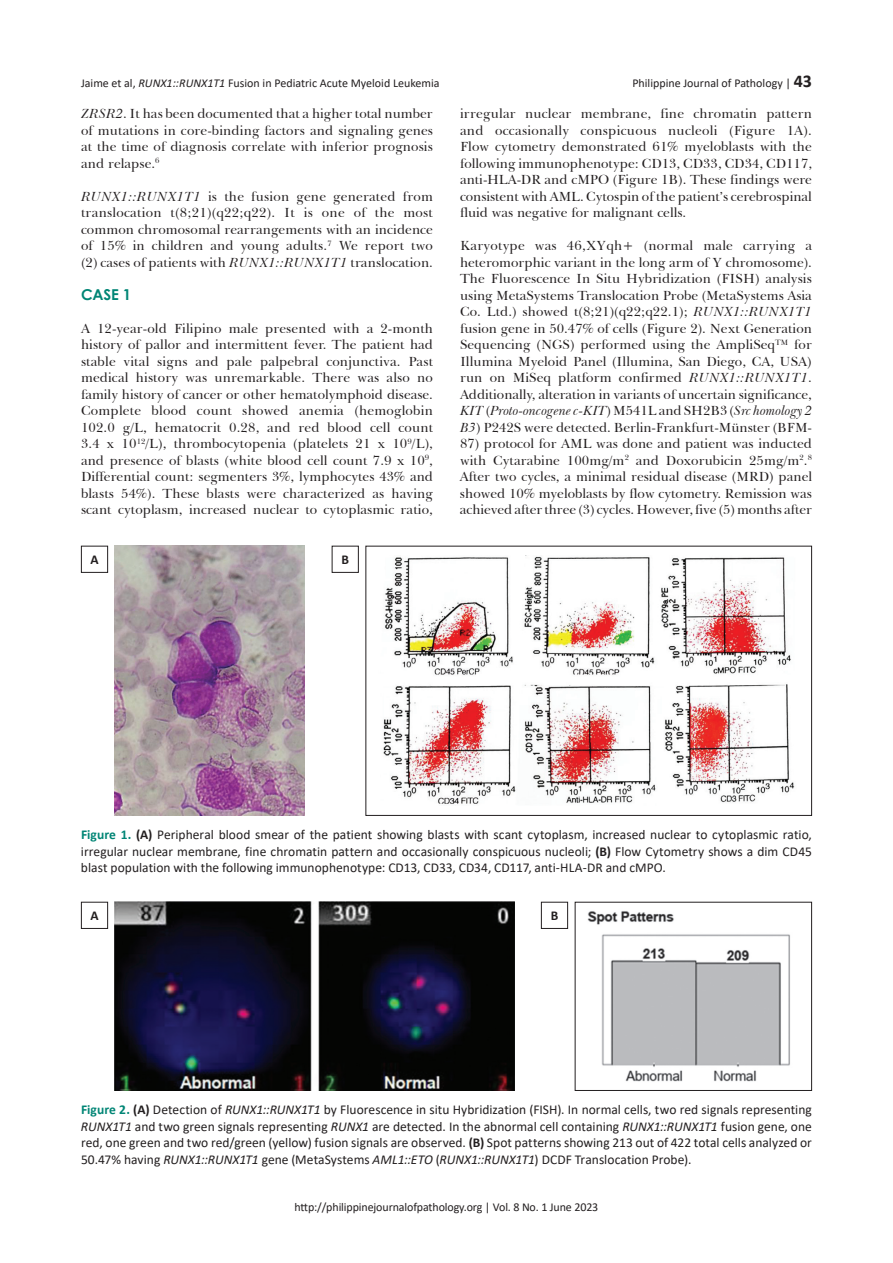
<style>
.page{position:relative;width:893px;height:1263px;background:#fff}
.page>*{position:absolute;margin:0;border:0;box-sizing:border-box;transform-origin:0 0}
.t1{font:700 15px "Century Gothic";color:#008575}
.t2{font:13.5px/16.5px "Baskerville BT";color:#231f20;text-align:justify}
.t3{font:13.5px/16.5px "Calibri";color:#231f20;text-align:justify}
.t4{font:700 13.5px "Calibri";color:#231f20}
.t5{font:12px "Calibri";color:#231f20}
.s1{font-style:italic}
.s2{font-weight:700;font-size:18px}
.s3{font-weight:700;color:#008575}
.s4{font-weight:700}
</style>
<div class="page">
<img style="left:115px;top:546px;width:190px;height:270px">
<img style="left:383px;top:556px;width:412px;height:248px">
<div style="left:365px;top:546px;width:447px;height:270px;border:1px solid #231f20"></div>
<div style="left:81px;top:546px;width:27px;height:27px;border:1px solid #231f20"></div>
<div style="left:332px;top:546px;width:27px;height:27px;border:1px solid #231f20"></div>
<img style="left:115px;top:902px;width:399px;height:189px">
<img style="left:587px;top:911px;width:203px;height:171px">
<div style="left:575px;top:902px;width:237px;height:189px;border:1px solid #231f20"></div>
<div style="left:81px;top:902px;width:27px;height:27px;border:1px solid #231f20"></div>
<div style="left:541px;top:902px;width:27px;height:27px;border:1px solid #231f20"></div>
<p class="t5" style="left:81px;top:75px;width:360px">Jaime et al, <span class="s1">RUNX1::RUNX1T1</span> Fusion in Pediatric Acute Myeloid Leukemia</p>
<p class="t5" style="left:632px;top:75px;width:181px">Philippine Journal of Pathology | <span class="s2">43</span></p>
<p class="t2" style="left:81px;top:105px;width:354px"><span class="s1">ZRSR2</span>. It has been documented that a higher total number of mutations in core-binding factors and signaling genes at the time of diagnosis correlate with inferior prognosis and relapse.<sup>6</sup></p>
<p class="t2" style="left:81px;top:188px;width:354px"><span class="s1">RUNX1::RUNX1T1</span> is the fusion gene generated from translocation t(8;21)(q22;q22). It is one of the most common chromosomal rearrangements with an incidence of 15% in children and young adults.<sup>7</sup> We report two (2) cases of patients with <span class="s1">RUNX1::RUNX1T1</span> translocation.</p>
<p class="t1" style="left:81px;top:283px;width:52px">CAS E 1</p>
<p class="t2" style="left:81px;top:320px;width:354px">A 12-year-old Filipino male presented with a 2-month history of pallor and intermittent fever. The patient had stable vital signs and pale palpebral conjunctiva. Past medical history was unremarkable. There was also no family history of cancer or other hematolymphoid disease.<br>Complete blood count showed anemia (hemoglobin 102.0 g/L, hematocrit 0.28, and red blood cell count 3.4 x 10<sup>12</sup>/L), thrombocytopenia (platelets 21 x 10<sup>9</sup>/L), and presence of blasts (white blood cell count 7.9 x 10<sup>9</sup>, Differential count: segmenters 3%, lymphocytes 43% and blasts 54%). These blasts were characterized as having scant cytoplasm, increased nuclear to cytoplasmic ratio,</p>
<p class="t4" style="left:90px;top:550px;width:10px">A</p>
<p class="t4" style="left:341px;top:550px;width:9px">B</p>
<p class="t2" style="left:460px;top:105px;width:354px">irregular nuclear membrane, fine chromatin pattern and occasionally conspicuous nucleoli (Figure 1A).<br>Flow cytometry demonstrated 61% myeloblasts with the following immunophenotype: CD13, CD33, CD34, CD117, anti-HLA-DR and cMPO (Figure 1B). These findings were consistent with AML. Cytospin of the patient’s cerebrospinal fluid was negative for malignant cells.</p>
<p class="t2" style="left:460px;top:237px;width:354px">Karyotype was 46,XYqh+ (normal male carrying a heteromorphic variant in the long arm of Y chromosome).<br>The Fluorescence In Situ Hybridization (FISH) analysis using MetaSystems Translocation Probe (MetaSystems Asia Co. Ltd.) showed t(8;21)(q22;q22.1); <span class="s1">RUNX1::RUNX1T1 </span>fusion gene in 50.47% of cells (Figure 2). Next Generation Sequencing (NGS) performed using the AmpliSeq<sup>TM</sup> for Illumina Myeloid Panel (Illumina, San Diego, CA, USA) run on MiSeq platform confirmed <span class="s1">RUNX1::RUNX1T1</span>.<br>Additionally, alteration in variants of uncertain significance, <span class="s1">KIT</span> (<span class="s1">Proto-oncogene c-KIT</span>) M541L and SH2B3 (<span class="s1">Src homology 2<br>B3</span>) P242S were detected. Berlin-Frankfurt-Münster (BFM-</p>
<p class="t2" style="left:460px;top:435px;width:354px">87) protocol for AML was done and patient was inducted with Cytarabine 100mg/m<sup>2</sup> and Doxorubicin 25mg/m<sup>2</sup>.<sup>8<br></sup>After two cycles, a minimal residual disease (MRD) panel showed 10% myeloblasts by flow cytometry. Remission was achieved after three (3) cycles. However, five (5) months after</p>
<p class="t3" style="left:81px;top:826px;width:732px"><span class="s3">Figure 1.</span> <span class="s4">(A)</span> Peripheral blood smear of the patient showing blasts with scant cytoplasm, increased nuclear to cytoplasmic ratio, irregular nuclear membrane, fine chromatin pattern and occasionally conspicuous nucleoli; <span class="s4">(B)</span> Flow Cytometry shows a dim CD45 blast population with the following immunophenotype: CD13, CD33, CD34, CD117, anti-HLA-DR and cMPO.</p>
<p class="t4" style="left:90px;top:906px;width:10px">A</p>
<p class="t4" style="left:551px;top:906px;width:9px">B</p>
<p class="t3" style="left:81px;top:1101px;width:732px"><span class="s3">Figure 2.</span> <span class="s4">(A)</span> Detection of <span class="s1">RUNX1::RUNX1T1</span> by Fluorescence in situ Hybridization (FISH). In normal cells, two red signals representing <span class="s1">RUNX1T1</span> and two green signals representing <span class="s1">RUNX1</span> are detected. In the abnormal cell containing <span class="s1">RUNX1::RUNX1T1</span> fusion gene, one red, one green and two red/green (yellow) fusion signals are observed. <span class="s4">(B)</span> Spot patterns showing 213 out of 422 total cells analyzed or 50.47% having <span class="s1">RUNX1::RUNX1T1</span> gene (MetaSystems <span class="s1">AML1::ETO</span> (<span class="s1">RUNX1::RUNX1T1</span>) DCDF Translocation Probe).</p>
<p class="t5" style="left:294px;top:1198px;width:305px">http://philippinejournalofpathology.org | Vol. 8 No. 1 June 2023</p>
</div>
